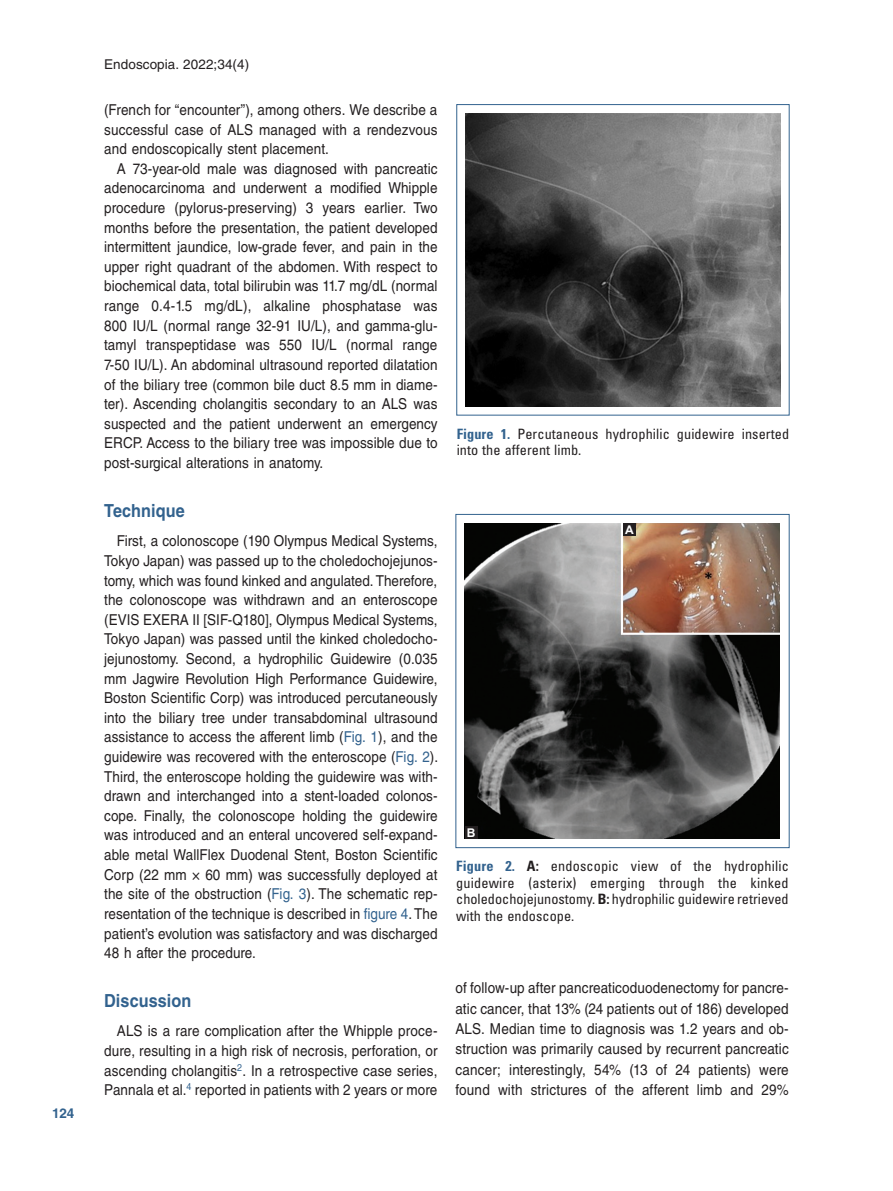
<style>
.page{position:relative;width:893px;height:1191px;background:#fff}
.page>*{position:absolute;margin:0;border:0;box-sizing:border-box;transform-origin:0 0}
.t1{font:700 18px "Helvetica LT Std";letter-spacing:.005em;color:#32628e;scale:.9 1}
.TX{font:15px/19.6px "Helvetica LT Std";letter-spacing:.005em;color:#231f20;text-align:justify;scale:.9 1}
.FGC{font:condensed 14.25px/16.5px "Univers LT Std";letter-spacing:.005em;color:#231f20}
.t2{font:13.5px "Helvetica LT Std";letter-spacing:.005em;color:#231f20}
.FOLIO{font:700 13.5px "Helvetica LT Std";color:#32628e}
.LABEL{font:700 12px "Arial";color:#fff}
.s1{color:#32628e}
.s2{font-weight:700;color:#32628e}
.s3{font-weight:700}
</style>
<div class="page">
<img style="left:466px;top:113px;width:314px;height:293px">
<div style="left:456px;top:104px;width:333px;height:311px;border:1px solid #32628e"></div>
<img style="left:465px;top:523px;width:314px;height:315px">
<div style="left:455px;top:514px;width:334px;height:334px;border:1px solid #32628e"></div>
<div style="left:623px;top:523px;width:13px;height:13px;background:#231f20"></div>
<div style="left:465px;top:826px;width:13px;height:12px;background:#231f20"></div>
<p class="FOLIO" style="left:52px;top:1104px;width:24px">124</p>
<p class="t2" style="left:104px;top:57px;width:147px">Endoscopia. 2022;34(4)</p>
<p class="TX" style="left:104px;top:100px;width:372px">(French for “encounter”), among others. We describe a successful case of ALS managed with a rendezvous and endoscopically stent placement.</p>
<p class="TX" style="left:104px;top:159px;width:372px;text-indent:13px">A 73-year-old male was diagnosed with pancreatic adenocarcinoma and underwent a modified Whipple procedure (pylorus-preserving) 3 years earlier. Two months before the presentation, the patient developed intermittent jaundice, low-grade fever, and pain in the upper right quadrant of the abdomen. With respect to biochemical data, total bilirubin was 11.7 mg/dL (normal range 0.4-1.5 mg/dL), alkaline phosphatase was 800 IU/L (normal range 32-91 IU/L), and gamma-glu&shy;tamyl transpeptidase was 550 IU/L (normal range 7-50 IU/L). An abdominal ultrasound reported dilatation of the biliary tree (common bile duct 8.5 mm in diame&shy;ter). Ascending cholangitis secondary to an ALS was suspected and the patient underwent an emergency ERCP. Access to the biliary tree was impossible due to post-surgical alterations in anatomy.</p>
<h1 class="t1" style="left:104px;top:499px;width:91px">Technique</h1>
<p class="TX" style="left:104px;top:531px;width:373px;text-indent:13px">First, a colonoscope (190 Olympus Medical Systems, Tokyo Japan) was passed up to the choledochojejunos&shy;tomy, which was found kinked and angulated. Therefore, the colonoscope was withdrawn and an enteroscope (EVIS EXERA II [SIF-Q180], Olympus Medical Systems, Tokyo Japan) was passed until the kinked choledocho&shy;jejunostomy. Second, a hydrophilic Guidewire (0.035 mm Jagwire Revolution High Performance Guidewire, Boston Scientific Corp) was introduced percutaneously into the biliary tree under transabdominal ultrasound assistance to access the afferent limb (<span class="s1">Fig. 1</span>), and the guidewire was recovered with the enteroscope (<span class="s1">Fig. 2</span>).<br>Third, the enteroscope holding the guidewire was with&shy;drawn and interchanged into a stent-loaded colonos&shy;cope. Finally, the colonoscope holding the guidewire was introduced and an enteral uncovered self-expand&shy;able metal WallFlex Duodenal Stent, Boston Scientific Corp (22 mm × 60 mm) was successfully deployed at the site of the obstruction (<span class="s1">Fig. 3</span>). The schematic rep&shy;resentation of the technique is described in <span class="s1">figure 4</span>. The patient’s evolution was satisfactory and was discharged 48 h after the procedure.</p>
<h1 class="t1" style="left:104px;top:989px;width:98px">Discussion</h1>
<p class="TX" style="left:104px;top:1021px;width:372px;text-indent:13px">ALS is a rare complication after the Whipple proce&shy;dure, resulting in a high risk of necrosis, perforation, or ascending cholangitis<sup>2</sup>. In a retrospective case series, Pannala et al.<sup>4</sup> reported in patients with 2 years or more</p>
<p class="FGC" style="left:457px;top:425px;width:334px"><span class="s2">Figure 1.</span> Percutaneous hydrophilic guidewire inserted into the afferent limb.</p>
<p class="LABEL" style="left:467px;top:824px;width:10px">B</p>
<p class="LABEL" style="left:625px;top:521px;width:10px">A</p>
<p class="FGC" style="left:456px;top:857px;width:334px;text-align:justify"><span class="s2">Figure 2.</span> <span class="s3">A:</span> endoscopic view of the hydrophilic guidewire (asterix) emerging through the kinked choledochojejunostomy. <span class="s3">B:</span> hydrophilic guidewire retrieved with the endoscope.</p>
<p class="TX" style="left:455px;top:977px;width:372px;line-height:20.4px">of follow-up after pancreaticoduodenectomy for pancre&shy;atic cancer, that 13% (24 patients out of 186) developed ALS. Median time to diagnosis was 1.2 years and ob&shy;struction was primarily caused by recurrent pancreatic cancer; interestingly, 54% (13 of 24 patients) were found with strictures of the afferent limb and 29%</p>
</div>
